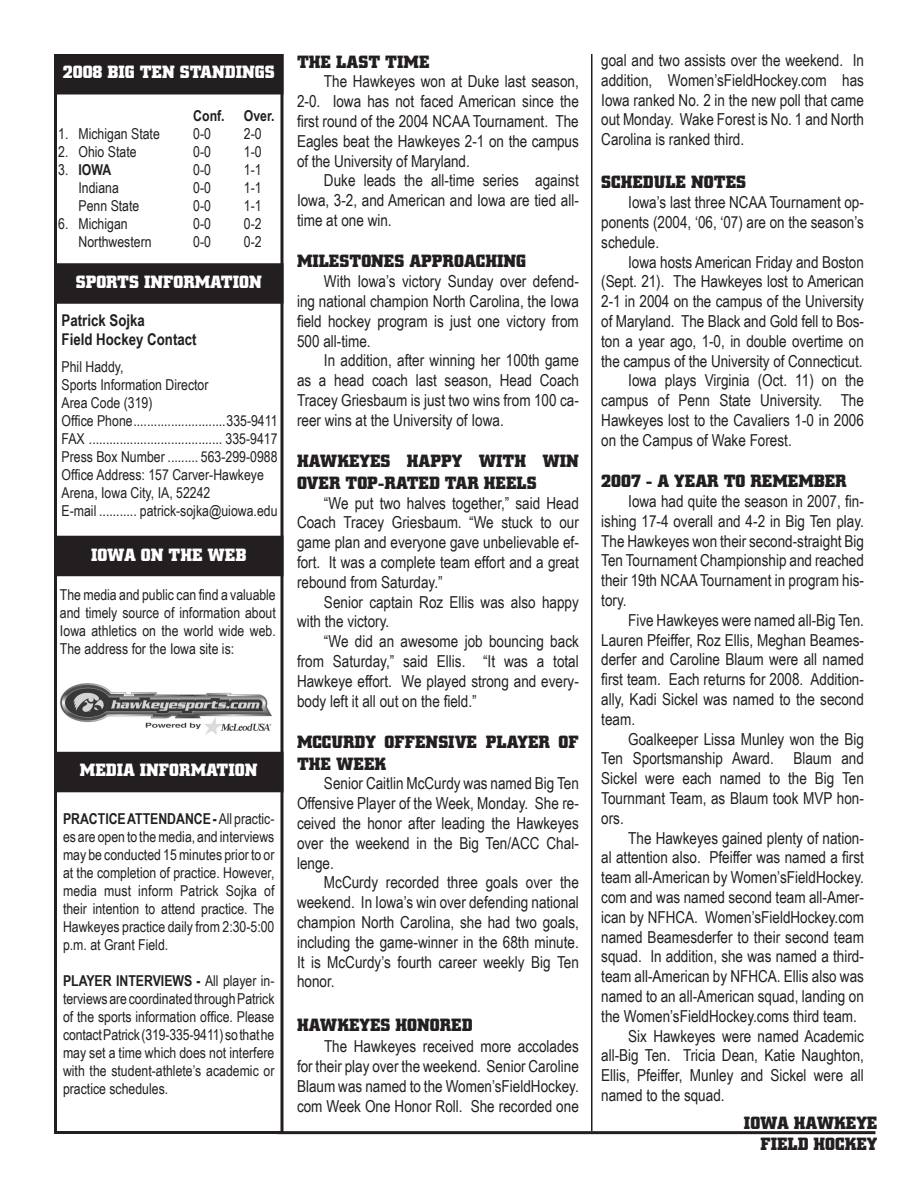
<style>
.page{position:relative;width:918px;height:1188px;background:#fff}
.page>*{position:absolute;margin:0;border:0;box-sizing:border-box;transform-origin:0 0}
.t1{font:700 18px/21.6px "Square Slabserif 711 BT";color:#231f20}
.t2{font:700 18px "Square Slabserif 711 BT";color:#fff}
.t3{font:16.5px/19.8px "Arial Narrow";color:#231f20;text-align:justify}
.t4{font:700 16.2px "Arial Narrow";color:#231f20}
.t5{font:15px/18px "Arial Narrow";color:#231f20;text-align:justify}
.t6{font:700 15px "Arial Narrow";color:#231f20}
.s1{font-weight:400}
.s2{font-weight:700}
</style>
<div class="page">
<div style="left:54px;top:54px;width:230px;height:1080px;border:3px solid #231f20"></div>
<div style="left:57px;top:57px;width:223px;height:35px;background:#231f20"></div>
<div style="left:54px;top:54px;width:230px;height:40px;border:6px solid #231f20"></div>
<div style="left:57px;top:266px;width:223px;height:35px;background:#231f20"></div>
<div style="left:54px;top:263px;width:230px;height:41px;border:6px solid #231f20"></div>
<div style="left:57px;top:755px;width:223px;height:34px;background:#231f20"></div>
<div style="left:54px;top:752px;width:230px;height:40px;border:6px solid #231f20"></div>
<div style="left:57px;top:539px;width:223px;height:34px;background:#231f20"></div>
<div style="left:54px;top:536px;width:230px;height:40px;border:6px solid #231f20"></div>
<hr style="left:277px;top:1131px;width:598px;height:3px;background:#231f20">
<img style="left:61px;top:683px;width:211px;height:52px">
<hr style="left:591px;top:54px;width:1px;height:1077px;background:#231f20">
<p class="t2" style="left:63px;top:61px;width:212px">2008 BIG TEN STANDINGS</p>
<p class="t6" style="left:193px;top:104px;width:33px">Conf.</p>
<p class="t6" style="left:244px;top:104px;width:32px">Over.</p>
<p class="t5" style="left:58px;top:124px;width:103px">1. Michigan State</p>
<p class="t5" style="left:193px;top:124px;width:19px">0-0</p>
<p class="t5" style="left:244px;top:124px;width:19px">2-0</p>
<p class="t5" style="left:58px;top:142px;width:80px">2. Ohio State</p>
<p class="t5" style="left:193px;top:142px;width:19px">0-0</p>
<p class="t5" style="left:244px;top:142px;width:19px">1-0</p>
<p class="t6" style="left:58px;top:158px;width:55px"><span class="s1">3.</span> IOWA</p>
<p class="t5" style="left:193px;top:160px;width:19px">0-0</p>
<p class="t5" style="left:244px;top:160px;width:19px">1-1</p>
<p class="t5" style="left:79px;top:178px;width:42px">Indiana</p>
<p class="t5" style="left:193px;top:178px;width:19px">0-0</p>
<p class="t5" style="left:244px;top:178px;width:19px">1-1</p>
<p class="t5" style="left:79px;top:196px;width:62px">Penn State</p>
<p class="t5" style="left:193px;top:196px;width:19px">0-0</p>
<p class="t5" style="left:244px;top:196px;width:19px">1-1</p>
<p class="t5" style="left:58px;top:214px;width:71px">6. Michigan</p>
<p class="t5" style="left:193px;top:214px;width:19px">0-0</p>
<p class="t5" style="left:244px;top:214px;width:19px">0-2</p>
<p class="t5" style="left:79px;top:232px;width:75px">Northwestern</p>
<p class="t5" style="left:193px;top:232px;width:19px">0-0</p>
<p class="t5" style="left:244px;top:232px;width:19px">0-2</p>
<p class="t2" style="left:76px;top:271px;width:188px">SPORTS INFORMATION</p>
<p class="t4" style="left:62px;top:308px;width:85px">Patrick Sojka</p>
<p class="t4" style="left:62px;top:327px;width:137px">Field Hockey Contact</p>
<p class="t5" style="left:62px;top:357px;width:63px">Phil Haddy,</p>
<p class="t5" style="left:62px;top:375px;width:148px">Sports Information Director</p>
<p class="t5" style="left:62px;top:393px;width:92px">Area Code (319)</p>
<p class="t5" style="left:62px;top:411px;width:217px">Office Phone...........................335-9411</p>
<p class="t5" style="left:62px;top:429px;width:217px">FAX ....................................... 335-9417</p>
<p class="t5" style="left:62px;top:447px;width:217px">Press Box Number ......... 563-299-0988</p>
<p class="t5" style="left:62px;top:465px;width:204px">Office Address: 157 Carver-Hawkeye<br>Arena, Iowa City, IA, 52242</p>
<p class="t5" style="left:62px;top:501px;width:217px">E-mail ........... patrick-sojka@uiowa.edu</p>
<p class="t2" style="left:91px;top:543px;width:156px">IOWA ON THE WEB</p>
<p class="t5" style="left:60px;top:585px;width:218px">The media and public can find a valuable and timely source of information about Iowa athletics on the world wide web.<br>The address for the Iowa site is:</p>
<p class="t2" style="left:80px;top:758px;width:179px">MEDIA INFORMATION</p>
<p class="t5" style="left:63px;top:809px;width:213px"><span class="s2">PRACTICE ATTENDANCE -</span> All practic&shy;es are open to the media, and interviews may be conducted 15 minutes prior to or at the completion of practice. However, media must inform Patrick Sojka of their intention to attend practice. The Hawkeyes practice daily from 2:30-5:00 p.m. at Grant Field.</p>
<p class="t5" style="left:63px;top:971px;width:213px"><span class="s2">PLAYER INTERVIEWS -</span> All player in&shy;terviews are coordinated through Patrick of the sports information office. Please contact Patrick (319-335-9411) so that he may set a time which does not interfere with the student-athlete’s academic or practice schedules.</p>
<p class="t1" style="left:297px;top:50px;width:134px">THE LAST TIME</p>
<p class="t3" style="left:297px;top:71px;width:283px;text-indent:27px">The Hawkeyes won at Duke last season, 2-0. Iowa has not faced American since the first round of the 2004 NCAA Tournament. The Eagles beat the Hawkeyes 2-1 on the campus of the University of Maryland.</p>
<p class="t3" style="left:297px;top:170px;width:283px;text-indent:27px">Duke leads the all-time series against Iowa, 3-2, and American and Iowa are tied all&shy;time at one win.</p>
<p class="t1" style="left:297px;top:250px;width:231px">MILESTONES APPROACHING</p>
<p class="t3" style="left:297px;top:271px;width:283px;text-indent:27px">With Iowa’s victory Sunday over defend&shy;ing national champion North Carolina, the Iowa field hockey program is just one victory from 500 all-time.</p>
<p class="t3" style="left:297px;top:350px;width:283px;text-indent:27px">In addition, after winning her 100th game as a head coach last season, Head Coach Tracey Griesbaum is just two wins from 100 ca&shy;reer wins at the University of Iowa.</p>
<p class="t1" style="left:297px;top:450px;width:283px">HAWKEYES HAPPY WITH WIN<br>OVER TOP-RATED TAR HEELS</p>
<p class="t3" style="left:297px;top:492px;width:283px;text-indent:27px">“We put two halves together,” said Head Coach Tracey Griesbaum. “We stuck to our game plan and everyone gave unbelievable ef&shy;fort. It was a complete team effort and a great rebound from Saturday.”</p>
<p class="t3" style="left:297px;top:591px;width:283px;text-indent:27px">Senior captain Roz Ellis was also happy with the victory.</p>
<p class="t3" style="left:297px;top:631px;width:283px;text-indent:27px">“We did an awesome job bouncing back from Saturday,” said Ellis. “It was a total Hawkeye effort. We played strong and every&shy;body left it all out on the field.”</p>
<p class="t1" style="left:297px;top:731px;width:283px">MCCURDY OFFENSIVE PLAYER OF<br>THE WEEK</p>
<p class="t3" style="left:297px;top:773px;width:283px;text-indent:27px">Senior Caitlin McCurdy was named Big Ten Offensive Player of the Week, Monday. She re&shy;ceived the honor after leading the Hawkeyes over the weekend in the Big Ten/ACC Chal&shy;lenge.</p>
<p class="t3" style="left:297px;top:872px;width:283px;text-indent:27px">McCurdy recorded three goals over the weekend. In Iowa’s win over defending national champion North Carolina, she had two goals, including the game-winner in the 68th minute.<br>It is McCurdy’s fourth career weekly Big Ten honor.</p>
<p class="t1" style="left:297px;top:1013px;width:166px">HAWKEYES HONORED</p>
<p class="t3" style="left:297px;top:1036px;width:283px;text-indent:27px">The Hawkeyes received more accolades for their play over the weekend. Senior Caroline Blaum was named to the Women’sFieldHockey. com Week One Honor Roll. She recorded one</p>
<p class="t3" style="left:601px;top:50px;width:264px">goal and two assists over the weekend. In addition, Women’sFieldHockey.com has Iowa ranked No. 2 in the new poll that came out Monday. Wake Forest is No. 1 and North Carolina is ranked third.</p>
<p class="t1" style="left:601px;top:171px;width:145px">SCHEDULE NOTES</p>
<p class="t3" style="left:601px;top:192px;width:264px;text-indent:27px">Iowa’s last three NCAA Tournament op&shy;ponents (2004, ‘06, ‘07) are on the season’s schedule.</p>
<p class="t3" style="left:601px;top:251px;width:264px;text-indent:27px">Iowa hosts American Friday and Boston (Sept. 21). The Hawkeyes lost to American 2-1 in 2004 on the campus of the University of Maryland. The Black and Gold fell to Bos&shy;ton a year ago, 1-0, in double overtime on the campus of the University of Connecticut.</p>
<p class="t3" style="left:601px;top:370px;width:264px;text-indent:27px">Iowa plays Virginia (Oct. 11) on the campus of Penn State University. The Hawkeyes lost to the Cavaliers 1-0 in 2006 on the Campus of Wake Forest.</p>
<p class="t1" style="left:601px;top:470px;width:246px">2007 - A YEAR TO REMEMBER</p>
<p class="t3" style="left:601px;top:491px;width:264px;text-indent:27px">Iowa had quite the season in 2007, fin&shy;ishing 17-4 overall and 4-2 in Big Ten play.<br>The Hawkeyes won their second-straight Big Ten Tournament Championship and reached their 19th NCAA Tournament in program his&shy;tory.</p>
<p class="t3" style="left:601px;top:609px;width:264px;text-indent:27px">Five Hawkeyes were named all-Big Ten.<br>Lauren Pfeiffer, Roz Ellis, Meghan Beames&shy;derfer and Caroline Blaum were all named first team. Each returns for 2008. Addition&shy;ally, Kadi Sickel was named to the second team.</p>
<p class="t3" style="left:601px;top:728px;width:264px;text-indent:27px">Goalkeeper Lissa Munley won the Big Ten Sportsmanship Award. Blaum and Sickel were each named to the Big Ten Tournmant Team, as Blaum took MVP hon&shy;ors.</p>
<p class="t3" style="left:601px;top:827px;width:264px;text-indent:27px">The Hawkeyes gained plenty of nation&shy;al attention also. Pfeiffer was named a first team all-American by Women’sFieldHockey. com and was named second team all-Amer&shy;ican by NFHCA. Women’sFieldHockey.com named Beamesderfer to their second team squad. In addition, she was named a third&shy;team all-American by NFHCA. Ellis also was named to an all-American squad, landing on the Women’sFieldHockey.coms third team.</p>
<p class="t3" style="left:601px;top:1025px;width:264px;text-indent:27px">Six Hawkeyes were named Academic all-Big Ten. Tricia Dean, Katie Naughton, Ellis, Pfeiffer, Munley and Sickel were all named to the squad.</p>
<p class="t1" style="left:744px;top:1111px;width:135px">IOWA HAWKEYE</p>
<p class="t1" style="left:760px;top:1133px;width:119px">FIELD HOCKEY</p>
</div>
